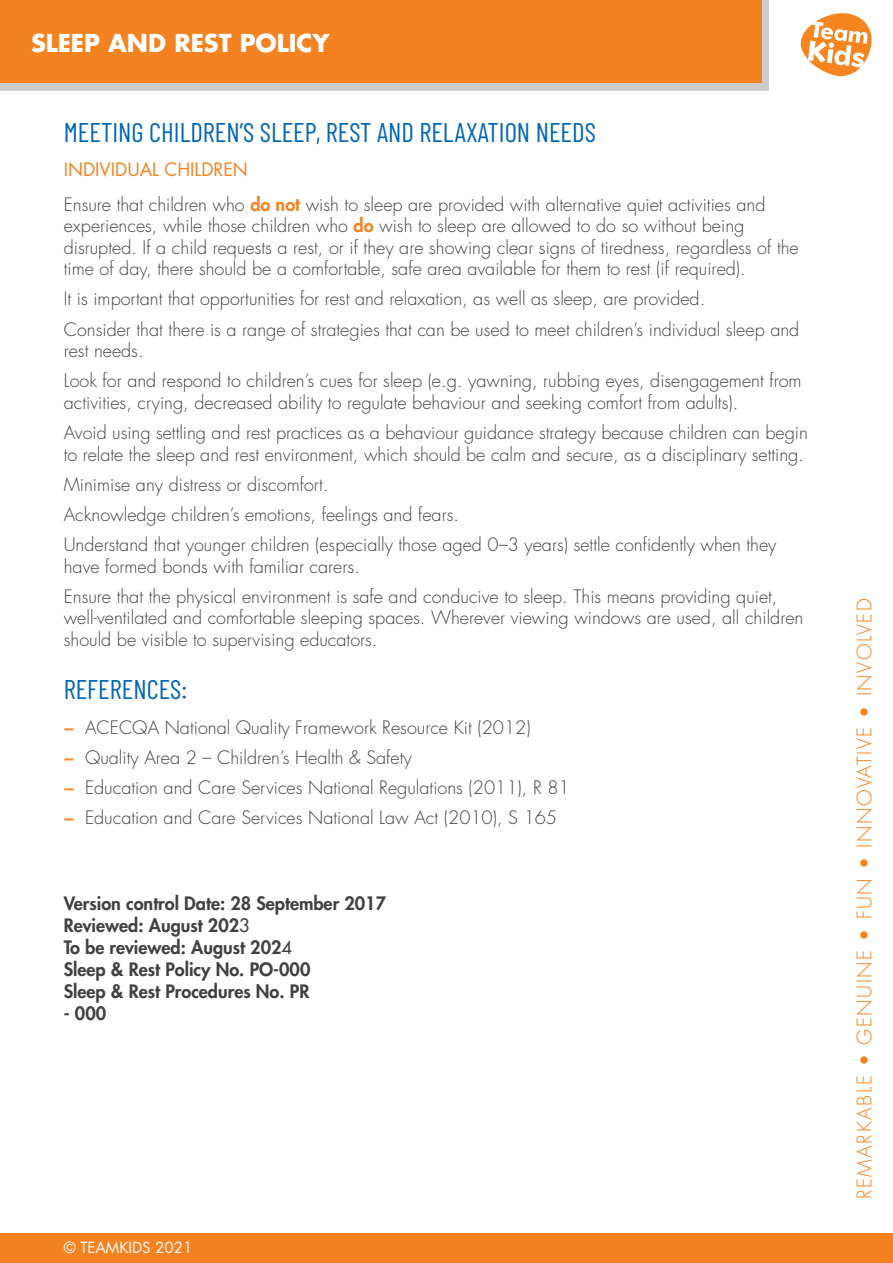
<style>
.page{position:relative;width:893px;height:1263px;background:#fff}
.page>*{position:absolute;margin:0;border:0;box-sizing:border-box;transform-origin:0 0}
.t1{font:27px "Barlow Condensed";color:#0066b3}
.t2{font:700 24px "Futura Std";color:#fff}
.t3{font:300 19.5px "Futura Std";letter-spacing:.08em;color:#f58220}
.t4{font:300 18px/30.2px "Futura Std";color:#414042}
.t5{font:800 18px/21.9px "Futura Std";color:#414042}
.t6{font:15px "Futura Std";color:#fff}
.s1{font-weight:400;color:#f58220}
.s2{font-weight:800;color:#f58220}
.s3{font-weight:800;color:#f78d33}
.s4{font-weight:500}
</style>
<div class="page">
<div style="left:0;top:0;width:769px;height:90px;background:#cdcdcd"></div>
<div style="left:0;top:0;width:761px;height:83px;background:#f58220"></div>
<svg style="left:801px;top:13px;width:70px;height:63px"></svg>
<div style="left:0;top:1233px;width:893px;height:30px;background:#f58220"></div>
<h2 class="t2" style="left:31px;top:29px;width:300px">SLEEP AND REST POLICY</h2>
<h1 class="t1" style="left:64px;top:117px;width:534px">MEETING CHILDREN’S SLEEP, REST AND RELAXATION NEEDS</h1>
<p class="t4" style="left:64px;top:154px;width:703px;line-height:34.3px"><span class="s1">INDIVIDUAL CHILDREN<br></span>Ensure that children who <span class="s2">do not</span> wish to sleep are provided with alternative quiet activities and</p>
<p class="t4" style="left:64px;top:216px;width:736px;line-height:21.6px">experiences, while those children who <span class="s2">do</span> wish to sleep are allowed to do so without being disrupted. If a child requests a rest, or if they are showing clear signs of tiredness, regardless of the time of day, there should be a comfortable, safe area available for them to rest (if required).</p>
<p class="t4" style="left:64px;top:285px;width:737px">It is important that opportunities for rest and relaxation, as well as sleep, are provided.<br>Consider that there is a range of strategies that can be used to meet children’s individual sleep and</p>
<p class="t4" style="left:64px;top:337px;width:739px">rest needs.<br>Look for and respond to children’s cues for sleep (e.g. yawning, rubbing eyes, disengagement from</p>
<p class="t4" style="left:64px;top:389px;width:746px">activities, crying, decreased ability to regulate behaviour and seeking comfort from adults).<br>Avoid using settling and rest practices as a behaviour guidance strategy because children can begin</p>
<p class="t4" style="left:64px;top:440px;width:742px">to relate the sleep and rest environment, which should be calm and secure, as a disciplinary setting.<br>Minimise any distress or discomfort.<br>Acknowledge children’s emotions, feelings and fears.<br>Understand that younger children (especially those aged 0–3 years) settle confidently when they</p>
<p class="t4" style="left:64px;top:552px;width:715px">have formed bonds with familiar carers.<br>Ensure that the physical environment is safe and conducive to sleep. This means providing quiet,</p>
<p class="t4" style="left:64px;top:608px;width:741px;line-height:21.6px">well-ventilated and comfortable sleeping spaces. Wherever viewing windows are used, all children should be visible to supervising educators.</p>
<h1 class="t1" style="left:64px;top:674px;width:125px">REFERENCES:</h1>
<p class="t4" style="left:64px;top:714px;width:507px"><span class="s3">−</span> ACECQA National Quality Framework Resource Kit (2012)<br><span class="s3">−</span> Quality Area 2 – Children’s Health &amp; Safety<br><span class="s3">−</span> Education and Care Services National Regulations (2011), R 81 <span class="s3">−</span> Education and Care Services National Law Act (2010), S 165</p>
<p class="t5" style="left:64px;top:894px;width:324px">Version control Date: 28 September 2017<br>Reviewed: August 202<span class="s4">3<br></span>To be reviewed: August 202<span class="s4">4<br></span>Sleep &amp; Rest Policy No. PO-000<br>Sleep &amp; Rest Procedures No. PR</p>
<p class="t5" style="left:64px;top:1003px;width:44px">- 000</p>
<p class="t6" style="left:64px;top:1239px;width:130px">© TEAMKIDS 2021</p>
<p class="t3" style="left:855px;top:1199px;width:602px;rotate:-90deg">REMARKABLE • GENUINE • FUN • INNOVATIVE • INVOLVED</p>
</div>
